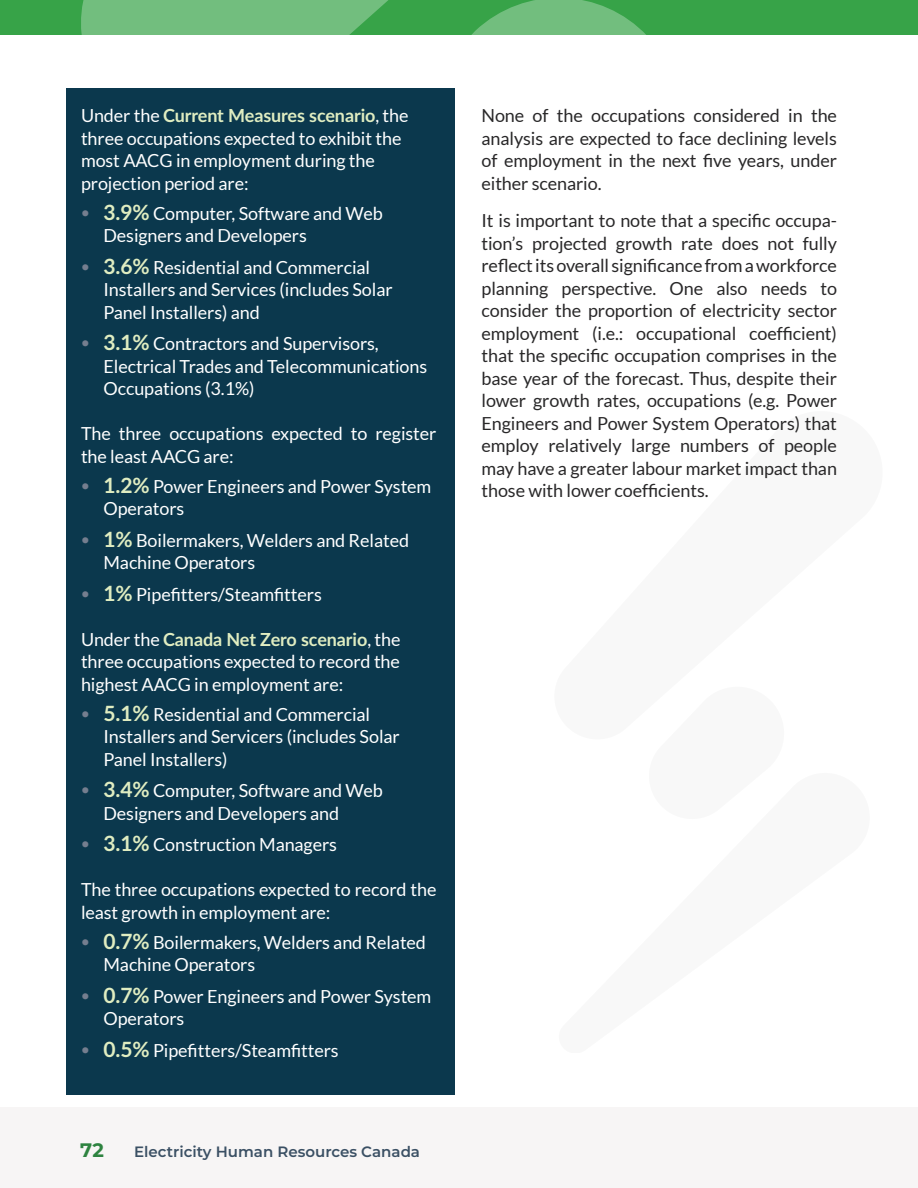
<style>
.page{position:relative;width:918px;height:1188px;background:#fff}
.page>*{position:absolute;margin:0;border:0;box-sizing:border-box;transform-origin:0 0}
.t1{font:700 19.5px "Montserrat";color:#2e8340}
.Body_Paragraph__2-Col___Before_Bullets{font:18px/22.5px "Lato";letter-spacing:-.005em;color:#fff}
.Body_Paragraph__2-Col{font:18px/22.5px "Lato";letter-spacing:-.005em;color:#292829;text-align:justify}
.t2{font:600 15px "Montserrat";color:#3b5064}
.s1{font-weight:700;color:#e0edc1}
.s2{font-family:"Montserrat";font-weight:700;font-size:24px;color:#757e8f}
.s3{font-weight:700;font-size:21px;color:#e0edc1}
</style>
<div class="page">
<div style="left:0;top:1107px;width:918px;height:81px;background:#f7f5f5"></div>
<div style="left:0;top:0;width:918px;height:34px;background:#37a348"></div>
<svg style="left:81px;top:0;width:564px;height:34px"></svg>
<div style="left:67px;top:88px;width:388px;height:1007px;background:#0b384d"></div>
<p class="Body_Paragraph__2-Col___Before_Bullets" style="left:81px;top:105px;width:329px">Under the <span class="s1">Current Measures scenario</span>, the three occupations expected to exhibit the most AACG in employment during the projection period are:</p>
<p class="Body_Paragraph__2-Col___Before_Bullets" style="left:104px;top:202px;width:281px;text-indent:-22px"><span class="s2">•</span> <span class="s3">3.9%</span> Computer, Software and Web<br>Designers and Developers</p>
<p class="Body_Paragraph__2-Col___Before_Bullets" style="left:104px;top:256px;width:291px;text-indent:-22px"><span class="s2">•</span> <span class="s3">3.6%</span> Residential and Commercial<br>Installers and Services (includes Solar<br>Panel Installers) and</p>
<p class="Body_Paragraph__2-Col___Before_Bullets" style="left:104px;top:333px;width:325px;text-indent:-22px"><span class="s2">•</span> <span class="s3">3.1%</span> Contractors and Supervisors,<br>Electrical Trades and Telecommunications<br>Occupations (3.1%)</p>
<p class="Body_Paragraph__2-Col___Before_Bullets" style="left:81px;top:423px;width:357px">The three occupations expected to register the least AACG are:</p>
<p class="Body_Paragraph__2-Col___Before_Bullets" style="left:104px;top:475px;width:329px;text-indent:-22px"><span class="s2">•</span> <span class="s3">1.2%</span> Power Engineers and Power System<br>Operators</p>
<p class="Body_Paragraph__2-Col___Before_Bullets" style="left:104px;top:529px;width:307px;text-indent:-22px"><span class="s2">•</span> <span class="s3">1%</span> Boilermakers, Welders and Related<br>Machine Operators</p>
<p class="Body_Paragraph__2-Col___Before_Bullets" style="left:81px;top:583px;width:242px"><span class="s2">•</span> <span class="s3">1%</span> Pipefitters/Steamfitters</p>
<p class="Body_Paragraph__2-Col___Before_Bullets" style="left:81px;top:628px;width:321px;text-align:justify">Under the <span class="s1">Canada Net Zero scenario</span>, the three occupations expected to record the highest AACG in employment are:</p>
<p class="Body_Paragraph__2-Col___Before_Bullets" style="left:104px;top:703px;width:298px;text-indent:-22px"><span class="s2">•</span> <span class="s3">5.1%</span> Residential and Commercial<br>Installers and Servicers (includes Solar<br>Panel Installers)</p>
<p class="Body_Paragraph__2-Col___Before_Bullets" style="left:104px;top:780px;width:281px;text-indent:-22px"><span class="s2">•</span> <span class="s3">3.4%</span> Computer, Software and Web<br>Designers and Developers and</p>
<p class="Body_Paragraph__2-Col___Before_Bullets" style="left:81px;top:834px;width:258px"><span class="s2">•</span> <span class="s3">3.1%</span> Construction Managers</p>
<p class="Body_Paragraph__2-Col___Before_Bullets" style="left:81px;top:879px;width:357px">The three occupations expected to record the least growth in employment are:</p>
<p class="Body_Paragraph__2-Col___Before_Bullets" style="left:104px;top:931px;width:324px;text-indent:-22px"><span class="s2">•</span> <span class="s3">0.7%</span> Boilermakers, Welders and Related<br>Machine Operators</p>
<p class="Body_Paragraph__2-Col___Before_Bullets" style="left:104px;top:985px;width:329px;text-indent:-22px"><span class="s2">•</span> <span class="s3">0.7%</span> Power Engineers and Power System<br>Operators</p>
<p class="Body_Paragraph__2-Col___Before_Bullets" style="left:81px;top:1039px;width:259px"><span class="s2">•</span> <span class="s3">0.5%</span> Pipefitters/Steamfitters</p>
<p class="t1" style="left:80px;top:1136px;width:25px">72</p>
<p class="t2" style="left:134px;top:1141px;width:287px">Electricity Human Resources Canada</p>
<p class="Body_Paragraph__2-Col" style="left:482px;top:105px;width:357px">None of the occupations considered in the analysis are expected to face declining levels of employment in the next five years, under either scenario.</p>
<p class="Body_Paragraph__2-Col" style="left:482px;top:210px;width:357px">It is important to note that a specific occupa&shy;tion’s projected growth rate does not fully reflect its overall significance from a workforce planning perspective. One also needs to consider the proportion of electricity sector employment (i.e.: occupational coefficient) that the specific occupation comprises in the base year of the forecast. Thus, despite their lower growth rates, occupations (e.g. Power Engineers and Power System Operators) that employ relatively large numbers of people may have a greater labour market impact than those with lower coefficients.</p>
</div>
